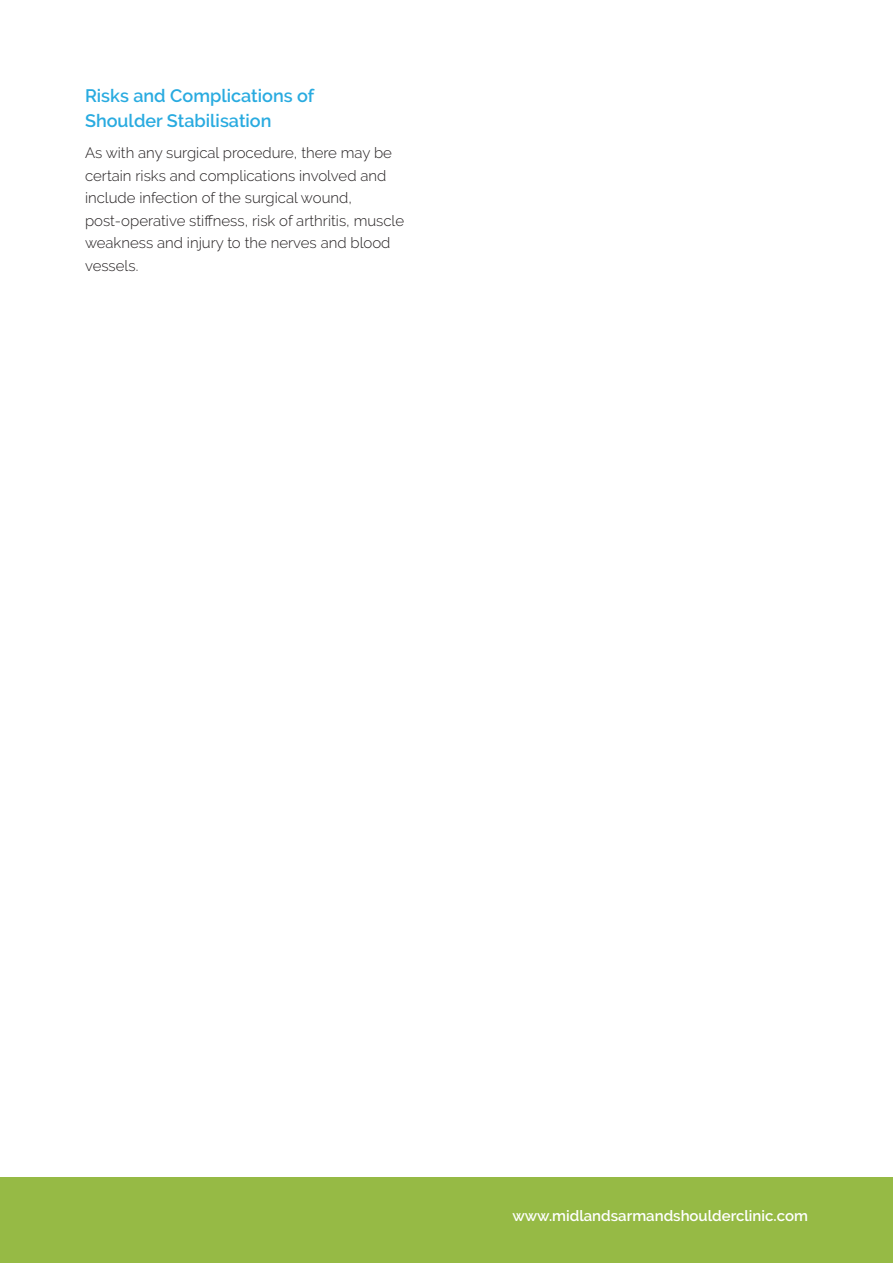
<style>
.page{position:relative;width:893px;height:1263px;background:#fff}
.page>*{position:absolute;margin:0;border:0;box-sizing:border-box;transform-origin:0 0}
.Body_Copy{font:600 18px/25.5px "Raleway";color:#29abe0}
.Body_Copy-2{font:300 15px/22.5px "Raleway";color:#231f20}
.t1{font:600 15px "Raleway";color:#fff}
</style>
<div class="page">
<div style="left:0;top:1178px;width:893px;height:85px;background:#96ba45"></div>
<p class="Body_Copy" style="left:85px;top:83px;width:231px">Risks and Complications of<br>Shoulder Stabilisation</p>
<p class="Body_Copy-2" style="left:85px;top:142px;width:321px">As with any surgical procedure, there may be certain risks and complications involved and include infection of the surgical wound, post-operative stiffness, risk of arthritis, muscle weakness and injury to the nerves and blood vessels.</p>
<p class="t1" style="left:512px;top:1207px;width:297px">www.midlandsarmandshoulderclinic.com</p>
</div>
